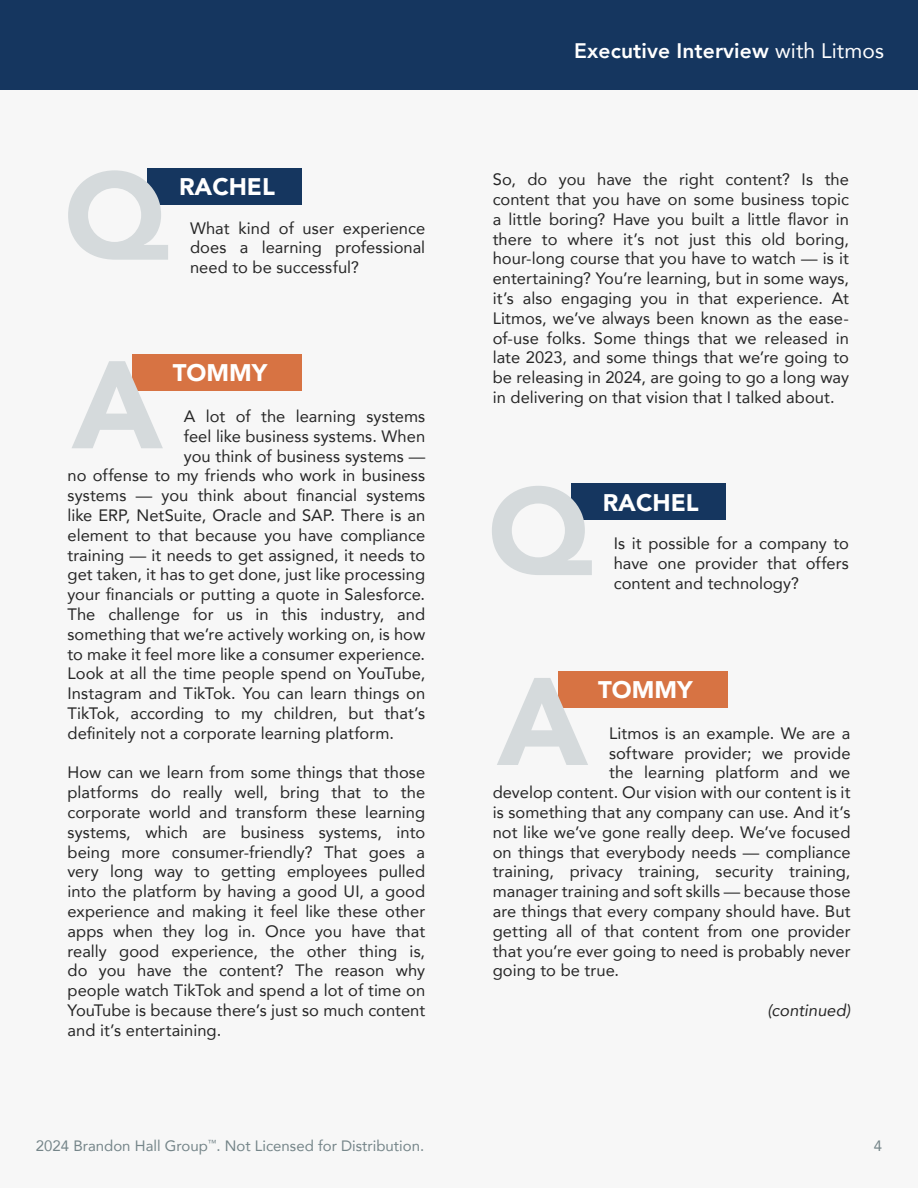
<style>
.page{position:relative;width:918px;height:1188px;background:#f7f7f7}
.page>*{position:absolute;margin:0;border:0;box-sizing:border-box;transform-origin:0 0}
.t1{font:900 123px "Avenir";color:#d5dadc}
.t2{font:900 24px "Avenir";color:#fff}
.t3{font:800 21px "Avenir";letter-spacing:.005em;color:#fff}
.body_copy{font:16.5px/19.8px "Avenir";letter-spacing:.005em;color:#262626;text-align:justify}
.body_copy-2{font:italic 16.5px "Avenir";color:#262626}
.t4{font:15px "Avenir";color:#758589}
.s1{font-weight:400}
</style>
<div class="page">
<div style="left:0;top:0;width:918px;height:90px;background:#15365f"></div>
<div style="left:147px;top:168px;width:155px;height:36px;background:#15365f"></div>
<div style="left:571px;top:483px;width:155px;height:37px;background:#15365f"></div>
<div style="left:133px;top:354px;width:169px;height:37px;background:#d77343"></div>
<div style="left:558px;top:671px;width:169px;height:36px;background:#d77343"></div>
<p class="t1" style="left:64px;top:111px;width:106px">Q</p>
<p class="t2" style="left:179px;top:166px;width:98px">RACHEL</p>
<p class="body_copy" style="left:190px;top:217px;width:237px">What kind of user experience does a learning professional need to be successful?</p>
<p class="t1" style="left:72px;top:300px;width:93px">A</p>
<p class="t2" style="left:173px;top:353px;width:96px">TOMMY</p>
<p class="body_copy" style="left:184px;top:406px;width:243px">A lot of the learning systems feel like business systems. When you think of business systems —</p>
<p class="body_copy" style="left:68px;top:465px;width:359px">no offense to my friends who work in business systems — you think about financial systems like ERP, NetSuite, Oracle and SAP. There is an element to that because you have compliance training — it needs to get assigned, it needs to get taken, it has to get done, just like processing your financials or putting a quote in Salesforce.</p>
<p class="body_copy" style="left:68px;top:604px;width:359px">The challenge for us in this industry, and something that we’re actively working on, is how to make it feel more like a consumer experience.<br>Look at all the time people spend on YouTube, Instagram and TikTok. You can learn things on TikTok, according to my children, but that’s definitely not a corporate learning platform.</p>
<p class="body_copy" style="left:68px;top:762px;width:359px">How can we learn from some things that those platforms do really well, bring that to the corporate world and transform these learning systems, which are business systems, into being more consumer-friendly? That goes a very long way to getting employees pulled into the platform by having a good UI, a good experience and making it feel like these other apps when they log in. Once you have that really good experience, the other thing is, do you have the content? The reason why</p>
<p class="body_copy" style="left:68px;top:980px;width:359px">people watch TikTok and spend a lot of time on YouTube is because there’s just so much content and it’s entertaining.</p>
<p class="t3" style="left:574px;top:35px;width:311px">Executive Interview <span class="s1">with Litmos</span></p>
<p class="body_copy" style="left:493px;top:169px;width:358px">So, do you have the right content? Is the content that you have on some business topic a little boring? Have you built a little flavor in there to where it’s not just this old boring, hour-long course that you have to watch — is it entertaining? You’re learning, but in some ways, it’s also engaging you in that experience. At Litmos, we’ve always been known as the ease&shy;of-use folks. Some things that we released in late 2023, and some things that we’re going to be releasing in 2024, are going to go a long way in delivering on that vision that I talked about.</p>
<p class="t1" style="left:488px;top:427px;width:106px">Q</p>
<p class="t2" style="left:603px;top:482px;width:97px">RACHEL</p>
<p class="body_copy" style="left:614px;top:533px;width:237px">Is it possible for a company to have one provider that offers content and technology?</p>
<p class="t1" style="left:497px;top:617px;width:93px">A</p>
<p class="t2" style="left:598px;top:669px;width:96px">TOMMY</p>
<p class="body_copy" style="left:609px;top:723px;width:243px">Litmos is an example. We are a software provider; we provide the learning platform and we</p>
<p class="body_copy" style="left:493px;top:782px;width:359px">develop content. Our vision with our content is it is something that any company can use. And it’s not like we’ve gone really deep. We’ve focused on things that everybody needs — compliance training, privacy training, security training, manager training and soft skills — because those are things that every company should have. But getting all of that content from one provider that you’re ever going to need is probably never going to be true.</p>
<p class="body_copy-2" style="left:767px;top:1000px;width:85px">(continued)</p>
<p class="t4" style="left:36px;top:1133px;width:390px">2024 Brandon Hall Group<sup>™</sup>. Not Licensed for Distribution.</p>
<p class="t4" style="left:874px;top:1133px;width:10px">4</p>
</div>
